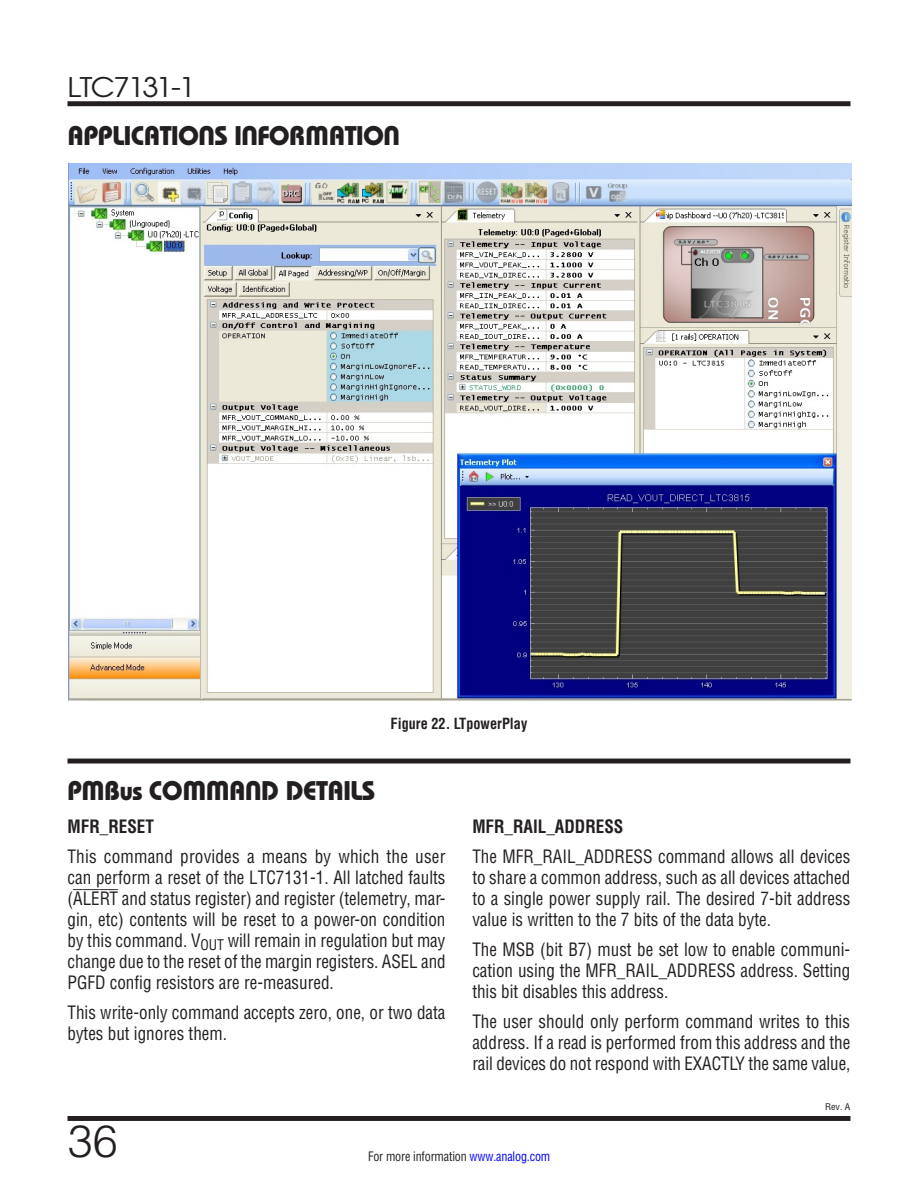
<style>
.page{position:relative;width:918px;height:1188px;background:#fff}
.page>*{position:absolute;margin:0;border:0;box-sizing:border-box;transform-origin:0 0}
.t1{font:300 45px "Linear Helvetica";color:#231f20}
.Section_Heads_non-TO{font:27px "Linear Bauhaus";letter-spacing:-.02em;color:#231f20}
.Section_Heads_w_Rule{font:27px "Linear Bauhaus";letter-spacing:-.02em;color:#231f20}
.t2{font:27px "Linear Avant Garde";letter-spacing:-.06em;color:#231f20;scale:1.1 1}
.Body_text{font:18px/21px "Linear Helv Cond";color:#231f20;text-align:justify;scale:.95 1}
.Body_text-2{font:18px/21px "Linear Helv Cond";color:#231f20;text-align:justify;scale:.96 1}
.Subhead_2{font:700 18px "Linear Helv Cond";color:#231f20;scale:.95 1}
.t3{font:700 15px "Linear Helv Cond";color:#231f20;scale:.95 1}
.t4{font:12.75px "Linear Helv Cond";letter-spacing:-.01em;color:#231f20;scale:.95 1}
.t5{font:9px "Linear Helv Cond";color:#231f20;scale:1.1 1}
.s1{font-family:"Linear Helv Cond Ovr"}
.s2{color:#00f}
</style>
<div class="page">
<div style="left:68px;top:101px;width:782px;height:5px;background:#231f20"></div>
<div style="left:68px;top:1116px;width:782px;height:5px;background:#231f20"></div>
<img style="left:68px;top:164px;width:783px;height:536px">
<hr style="left:68px;top:759px;width:782px;height:4px;background:#231f20">
<h2 class="t2" style="left:68px;top:70px;width:118px">LTC7131-1</h2>
<p class="Section_Heads_non-TO" style="left:68px;top:119px;width:334px">APPLICATIONS INFORMATION</p>
<p class="t3" style="left:391px;top:714px;width:145px">Figure 22. LTpowerPlay</p>
<p class="Section_Heads_w_Rule" style="left:68px;top:774px;width:309px">PMBus COMMAND DETAILS</p>
<p class="Subhead_2" style="left:68px;top:815px;width:93px">MFR_RESET</p>
<p class="Body_text-2" style="left:68px;top:845px;width:396px">This command provides a means by which the user can perform a reset of the LTC7131-1. All latched faults (<span class="s1">ALERT</span> and status register) and register (telemetry, mar&shy;gin, etc) contents will be reset to a power-on condition by this command. V<sub>OUT</sub> will remain in regulation but may change due to the reset of the margin registers. ASEL and PGFD config resistors are re-measured.</p>
<p class="Body_text" style="left:68px;top:1001px;width:399px">This write-only command accepts zero, one, or two data bytes but ignores them.</p>
<p class="Subhead_2" style="left:472px;top:815px;width:161px">MFR_RAIL_ADDRESS</p>
<p class="Body_text" style="left:472px;top:845px;width:399px">The MFR_RAIL_ADDRESS command allows all devices to share a common address, such as all devices attached to a single power supply rail. The desired 7-bit address value is written to the 7 bits of the data byte.</p>
<p class="Body_text" style="left:472px;top:938px;width:399px">The MSB (bit B7) must be set low to enable communi&shy;cation using the MFR_RAIL_ADDRESS address. Setting this bit disables this address.</p>
<p class="Body_text" style="left:472px;top:1010px;width:400px">The user should only perform command writes to this address. If a read is performed from this address and the rail devices do not respond with EXACTLY the same value,</p>
<p class="t5" style="left:825px;top:1102px;width:24px">Rev. A</p>
<h1 class="t1" style="left:68px;top:1113px;width:52px">36</h1>
<p class="t4" style="left:368px;top:1148px;width:193px">For more information <span class="s2">www.analog.com</span></p>
</div>
